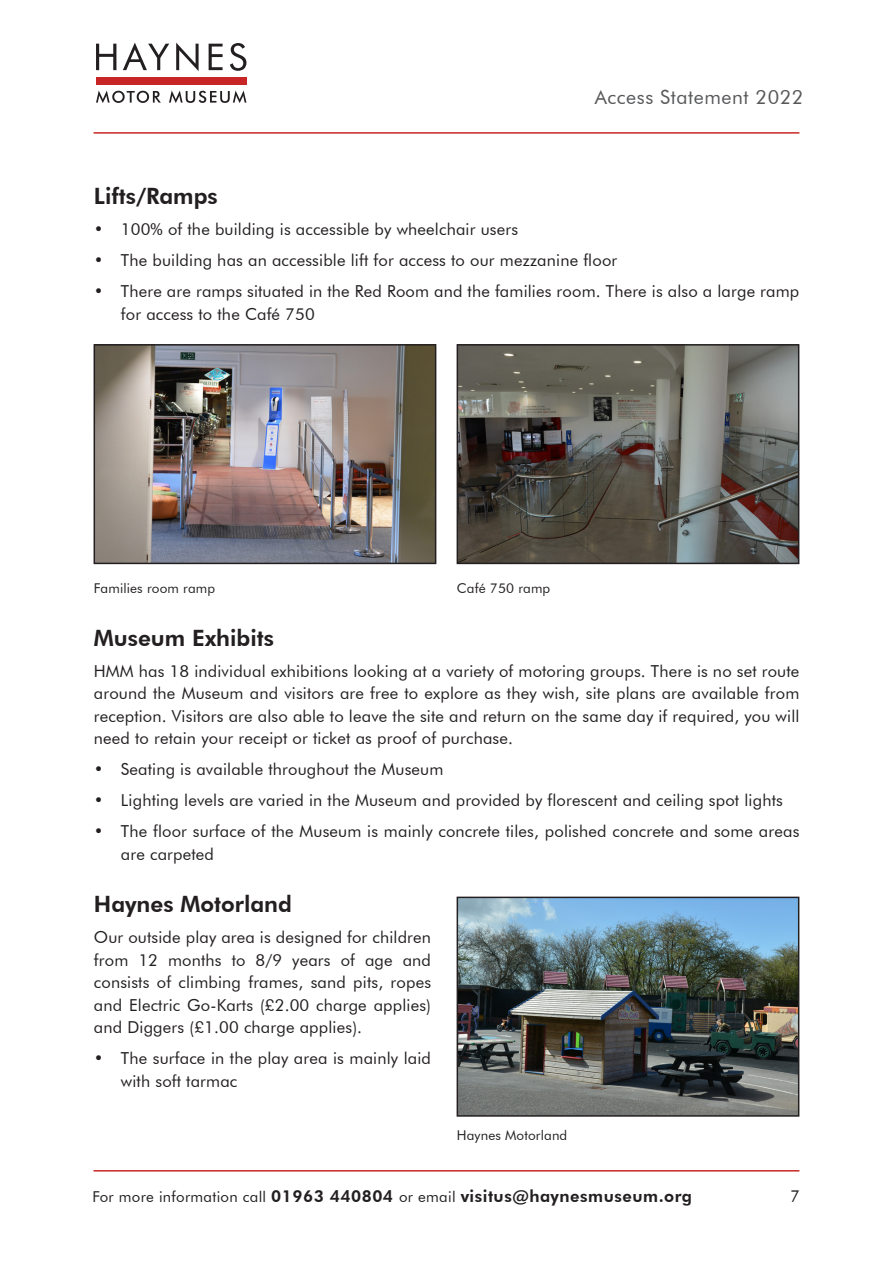
<style>
.page{position:relative;width:893px;height:1263px;background:#fff}
.page>*{position:absolute;margin:0;border:0;box-sizing:border-box;transform-origin:0 0}
.t1{font:800 22.5px "Futura BT";color:#231f20}
.t2{font:19.5px "Futura BT";letter-spacing:.03em;color:#57585a}
.t3{font:16.5px/22.5px "Futura BT";letter-spacing:.01em;color:#231f20}
.t4{font:800 16.5px "Futura BT";letter-spacing:.03em;color:#231f20}
.t5{font:13.5px "Futura BT";letter-spacing:.01em;color:#231f20}
.s1{font-weight:400;font-size:15px}
</style>
<div class="page">
<svg style="left:96px;top:90px;width:65px;height:13px"></svg>
<svg style="left:169px;top:90px;width:77px;height:13px"></svg>
<div style="left:96px;top:77px;width:150px;height:8px;background:#c82626"></div>
<svg style="left:96px;top:44px;width:20px;height:26px"></svg>
<svg style="left:123px;top:43px;width:46px;height:27px"></svg>
<svg style="left:176px;top:43px;width:23px;height:28px"></svg>
<svg style="left:209px;top:44px;width:14px;height:26px"></svg>
<svg style="left:230px;top:43px;width:16px;height:28px"></svg>
<hr style="left:94px;top:132px;width:705px;height:2px;background:#c82626">
<hr style="left:94px;top:1170px;width:705px;height:1px;background:#c82626">
<img style="left:460px;top:347px;width:336px;height:214px">
<div style="left:457px;top:344px;width:342px;height:220px;border:2px solid #231f20"></div>
<img style="left:460px;top:900px;width:336px;height:214px">
<div style="left:457px;top:897px;width:342px;height:220px;border:2px solid #231f20"></div>
<img style="left:97px;top:347px;width:336px;height:214px">
<div style="left:94px;top:344px;width:342px;height:220px;border:2px solid #231f20"></div>
<p class="t2" style="left:595px;top:85px;width:210px">Access Statement 2022</p>
<p class="t1" style="left:94px;top:183px;width:125px">Lifts/Ramps</p>
<p class="t3" style="left:94px;top:218px;width:426px">• 100% of the building is accessible by wheelchair users</p>
<p class="t3" style="left:94px;top:249px;width:525px">• The building has an accessible lift for access to our mezzanine floor</p>
<p class="t3" style="left:121px;top:280px;width:680px;text-indent:-27px">• There are ramps situated in the Red Room and the families room. There is also a large ramp for access to the Café 750</p>
<p class="t5" style="left:94px;top:580px;width:123px">Families room ramp</p>
<p class="t5" style="left:457px;top:580px;width:95px">Café 750 ramp</p>
<p class="t1" style="left:94px;top:624px;width:182px">Museum Exhibits</p>
<p class="t3" style="left:94px;top:659px;width:707px;text-align:justify">HMM has 18 individual exhibitions looking at a variety of motoring groups. There is no set route around the Museum and visitors are free to explore as they wish, site plans are available from reception. Visitors are also able to leave the site and return on the same day if required, you will need to retain your receipt or ticket as proof of purchase.</p>
<p class="t3" style="left:94px;top:758px;width:351px">• Seating is available throughout the Museum</p>
<p class="t3" style="left:94px;top:789px;width:690px">• Lighting levels are varied in the Museum and provided by florescent and ceiling spot lights</p>
<p class="t3" style="left:121px;top:820px;width:680px;text-indent:-27px">• The floor surface of the Museum is mainly concrete tiles, polished concrete and some areas are carpeted</p>
<p class="t1" style="left:94px;top:891px;width:200px">Haynes Motorland</p>
<p class="t3" style="left:94px;top:926px;width:339px;text-align:justify">Our outside play area is designed for children from 12 months to 8/9 years of age and consists of climbing frames, sand pits, ropes and Electric Go-Karts (£2.00 charge applies) and Diggers (£1.00 charge applies).</p>
<p class="t3" style="left:121px;top:1047px;width:312px;text-indent:-27px">• The surface in the play area is mainly laid with soft tarmac</p>
<p class="t5" style="left:457px;top:1127px;width:112px">Haynes Motorland</p>
<p class="t4" style="left:92px;top:1186px;width:601px"><span class="s1">For more information call</span> 01963 440804 <span class="s1">or email</span> visitus@haynesmuseum.org</p>
<p class="t3" style="left:790px;top:1185px;width:11px">7</p>
</div>
